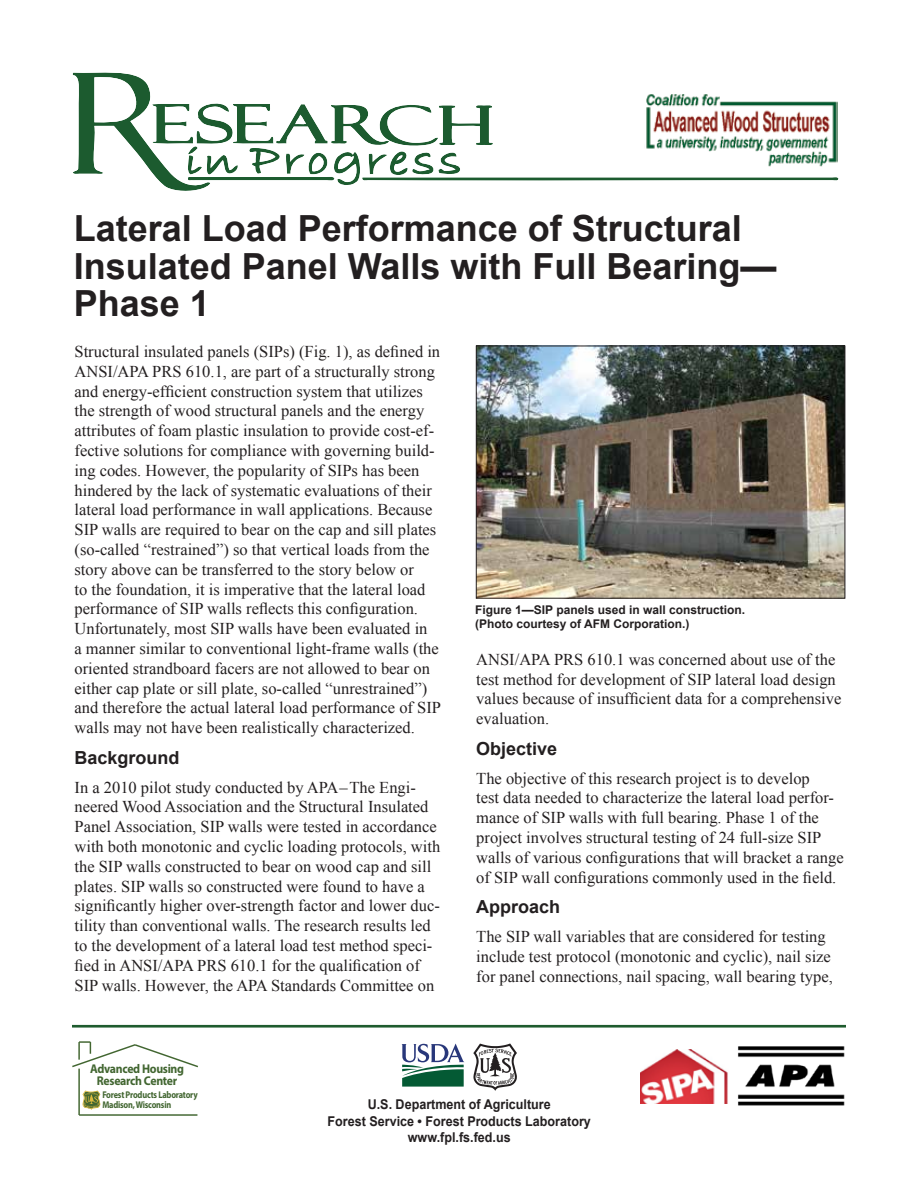
<style>
.page{position:relative;width:918px;height:1188px;background:#fff}
.page>*{position:absolute;margin:0;border:0;box-sizing:border-box;transform-origin:0 0}
.t1{font:700 36px/37.5px "Arial";color:#231f20}
.t2{font:700 18px "Arial";color:#231f20}
.t3{font:16.5px/19.8px "Times New Roman";color:#231f20}
.t4{font:700 13.5px/16.5px "Arial";color:#231f20;text-align:center;scale:.93 1}
.t5{font:700 12.75px/11.7px "Myriad Pro";letter-spacing:-.025em;color:#426631;text-align:center;scale:.93 1}
.t6{font:700 12px/14.4px "Arial";color:#231f20}
.t7{font:700 9.75px/9.3px "Myriad Pro";letter-spacing:-.025em;color:#426631;scale:.85 1}
</style>
<div class="page">
<svg style="left:72px;top:72px;width:767px;height:119px"></svg>
<hr style="left:78px;top:1069px;width:2px;height:46px;background:#426631">
<hr style="left:79px;top:1114px;width:118px;height:2px;background:#426631">
<svg style="left:72px;top:1041px;width:126px;height:28px"></svg>
<svg style="left:82px;top:1091px;width:18px;height:19px"></svg>
<svg style="left:72px;top:1024px;width:774px;height:4px;background:#6a9274"></svg>
<svg style="left:402px;top:1044px;width:62px;height:43px"></svg>
<svg style="left:473px;top:1044px;width:44px;height:47px"></svg>
<img style="left:738px;top:1046px;width:107px;height:60px">
<img style="left:645px;top:93px;width:192px;height:73px">
<img style="left:478px;top:348px;width:365px;height:249px">
<div style="left:476px;top:346px;width:369px;height:253px;border:1px solid #231f20"></div>
<img style="left:640px;top:1050px;width:88px;height:53px">
<h1 class="t1" style="left:74px;top:211px;width:704px">Lateral Load Performance of Structural<br>Insulated Panel Walls with Full Bearing—<br>Phase 1</h1>
<p class="t3" style="left:75px;top:341px;width:368px">Structural insulated panels (SIPs) (Fig. 1), as defined in ANSI/APA PRS 610.1, are part of a structurally strong and energy-efficient construction system that utilizes the strength of wood structural panels and the energy attributes of foam plastic insulation to provide cost-ef&shy;fective solutions for compliance with governing build&shy;ing codes. However, the popularity of SIPs has been hindered by the lack of systematic evaluations of their lateral load performance in wall applications. Because SIP walls are required to bear on the cap and sill plates (so-called “restrained”) so that vertical loads from the story above can be transferred to the story below or<br>to the foundation, it is imperative that the lateral load performance of SIP walls reflects this configuration.<br>Unfortunately, most SIP walls have been evaluated in<br>a manner similar to conventional light-frame walls (the oriented strandboard facers are not allowed to bear on either cap plate or sill plate, so-called “unrestrained”) and therefore the actual lateral load performance of SIP walls may not have been realistically characterized.</p>
<p class="t2" style="left:75px;top:746px;width:107px">Background</p>
<p class="t3" style="left:75px;top:777px;width:367px">In a 2010 pilot study conducted by APA–The Engi&shy;neered Wood Association and the Structural Insulated Panel Association, SIP walls were tested in accordance with both monotonic and cyclic loading protocols, with the SIP walls constructed to bear on wood cap and sill plates. SIP walls so constructed were found to have a significantly higher over-strength factor and lower duc&shy;tility than conventional walls. The research results led to the development of a lateral load test method speci&shy;fied in ANSI/APA PRS 610.1 for the qualification of SIP walls. However, the APA Standards Committee on</p>
<p class="t6" style="left:475px;top:603px;width:271px">Figure 1—SIP panels used in wall construction. (Photo courtesy of AFM Corporation.)</p>
<p class="t3" style="left:476px;top:649px;width:367px">ANSI/APA PRS 610.1 was concerned about use of the test method for development of SIP lateral load design values because of insufficient data for a comprehensive evaluation.</p>
<p class="t2" style="left:476px;top:737px;width:83px">Objective</p>
<p class="t3" style="left:476px;top:768px;width:369px">The objective of this research project is to develop<br>test data needed to characterize the lateral load perfor&shy;mance of SIP walls with full bearing. Phase 1 of the project involves structural testing of 24 full-size SIP walls of various configurations that will bracket a range of SIP wall configurations commonly used in the field.</p>
<p class="t2" style="left:476px;top:895px;width:86px">Approach</p>
<p class="t3" style="left:476px;top:926px;width:358px">The SIP wall variables that are considered for testing include test protocol (monotonic and cyclic), nail size for panel connections, nail spacing, wall bearing type,</p>
<p class="t5" style="left:90px;top:1063px;width:103px">Advanced Housing<br>Research Center</p>
<p class="t7" style="left:102px;top:1090px;width:114px">Forest Products Laboratory<br>Madison, Wisconsin</p>
<p class="t4" style="left:328px;top:1097px;width:285px">U.S. Department of Agriculture<br>Forest Service • Forest Products Laboratory www.fpl.fs.fed.us</p>
</div>
